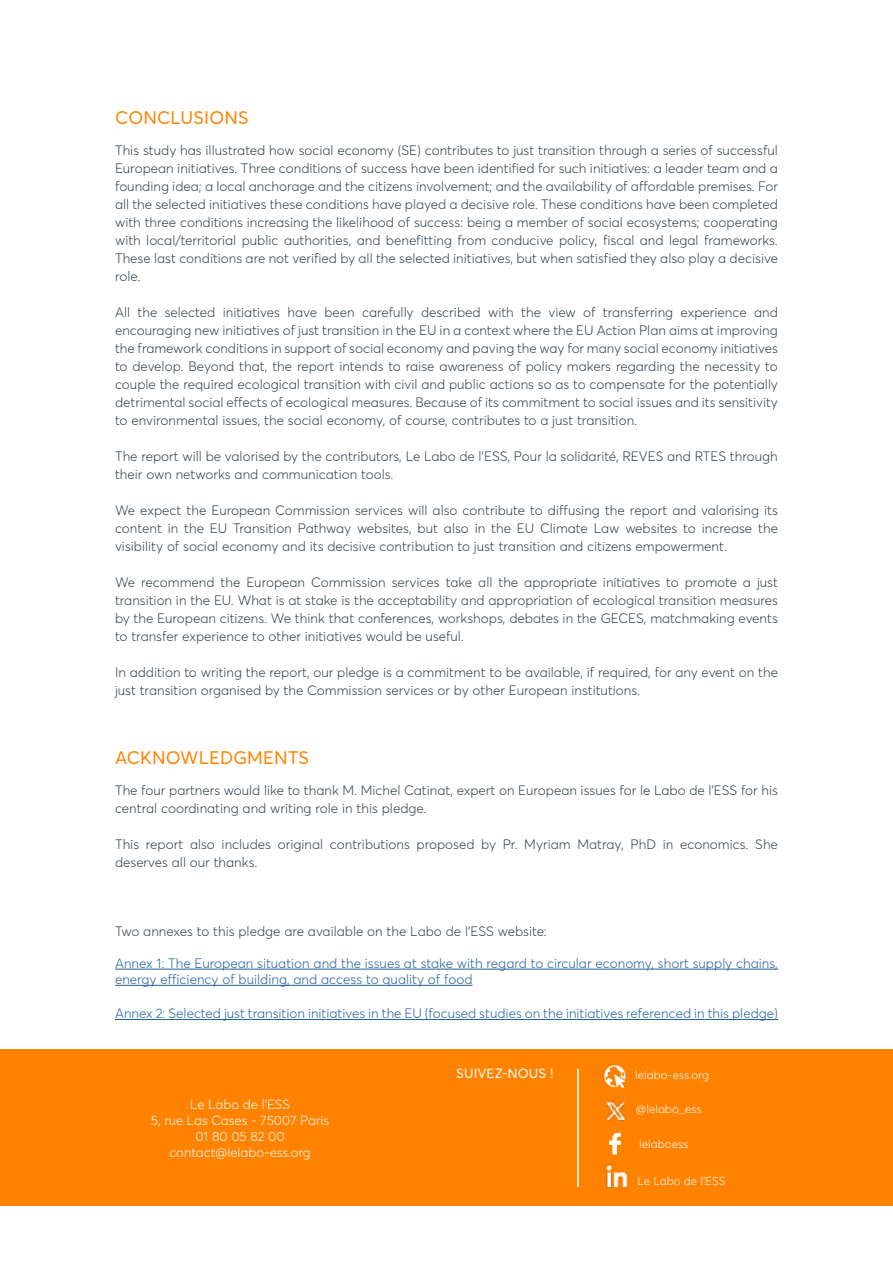
<style>
.page{position:relative;width:893px;height:1263px;background:#fff}
.page>*{position:absolute;margin:0;border:0;box-sizing:border-box;transform-origin:0 0}
.t1{font:18px "Averta Std";letter-spacing:.01em;color:#ff8300}
.t2{font:300 13.5px/18px "Averta Std";color:#303e49;text-align:justify}
.t3{font:300 13.5px/16.2px "Averta Std";color:#215e9e}
.t4{font:300 13.5px "Averta Std";color:#343f49}
.t5{font:300 13.2px/15.8px "Averta Std";color:#fff;text-align:center}
.t6{font:13.2px "Averta Std";letter-spacing:.01em;color:#fff}
.t7{font:300 11.55px "Averta Std";color:#fff}
</style>
<div class="page">
<div style="left:0;top:1049px;width:893px;height:157px;background:#ff8300"></div>
<img style="left:605px;top:1099px;width:22px;height:34px">
<hr style="left:577px;top:1069px;width:2px;height:118px;background:#fff">
<svg style="left:609px;top:1133px;width:12px;height:21px"></svg>
<svg style="left:604px;top:1065px;width:22px;height:23px"></svg>
<img style="left:605px;top:1164px;width:24px;height:25px">
<hr style="left:115px;top:969px;width:663px;height:1px;background:#215e9e">
<hr style="left:115px;top:985px;width:357px;height:1px;background:#215e9e">
<hr style="left:115px;top:1019px;width:663px;height:1px;background:#215e9e">
<h1 class="t1" style="left:115px;top:106px;width:135px">CONCLUSIONS</h1>
<p class="t2" style="left:115px;top:142px;width:664px">This study has illustrated how social economy (SE) contributes to just transition through a series of successful European initiatives. Three conditions of success have been identified for such initiatives: a leader team and a founding idea; a local anchorage and the citizens involvement; and the availability of affordable premises. For all the selected initiatives these conditions have played a decisive role. These conditions have been completed with three conditions increasing the likelihood of success: being a member of social ecosystems; cooperating with local/territorial public authorities, and benefitting from conducive policy, fiscal and legal frameworks.<br>These last conditions are not verified by all the selected initiatives, but when satisfied they also play a decisive role.</p>
<p class="t2" style="left:115px;top:303px;width:664px">All the selected initiatives have been carefully described with the view of transferring experience and encouraging new initiatives of just transition in the EU in a context where the EU Action Plan aims at improving the framework conditions in support of social economy and paving the way for many social economy initiatives to develop. Beyond that, the report intends to raise awareness of policy makers regarding the necessity to couple the required ecological transition with civil and public actions so as to compensate for the potentially detrimental social effects of ecological measures. Because of its commitment to social issues and its sensitivity to environmental issues, the social economy, of course, contributes to a just transition.</p>
<p class="t2" style="left:115px;top:447px;width:664px">The report will be valorised by the contributors, Le Labo de l’ESS, Pour la solidarité, REVES and RTES through their own networks and communication tools.</p>
<p class="t2" style="left:115px;top:501px;width:664px">We expect the European Commission services will also contribute to diffusing the report and valorising its content in the EU Transition Pathway websites, but also in the EU Climate Law websites to increase the visibility of social economy and its decisive contribution to just transition and citizens empowerment.</p>
<p class="t2" style="left:115px;top:573px;width:664px">We recommend the European Commission services take all the appropriate initiatives to promote a just transition in the EU. What is at stake is the acceptability and appropriation of ecological transition measures by the European citizens. We think that conferences, workshops, debates in the GECES, matchmaking events to transfer experience to other initiatives would be useful.</p>
<p class="t2" style="left:115px;top:663px;width:664px">In addition to writing the report, our pledge is a commitment to be available, if required, for any event on the just transition organised by the Commission services or by other European institutions.</p>
<h1 class="t1" style="left:115px;top:746px;width:196px">ACKNOWLEDGMENTS</h1>
<p class="t2" style="left:115px;top:781px;width:665px">The four partners would like to thank M. Michel Catinat, expert on European issues for le Labo de l’ESS for his central coordinating and writing role in this pledge.</p>
<p class="t2" style="left:115px;top:835px;width:664px">This report also includes original contributions proposed by Pr. Myriam Matray, PhD in economics. She deserves all our thanks.</p>
<p class="t4" style="left:115px;top:922px;width:433px">Two annexes to this pledge are available on the Labo de l’ESS website:</p>
<p class="t3" style="left:115px;top:955px;width:664px">Annex 1: The European situation and the issues at stake with regard to circular economy, short supply chains, energy efficiency of building, and access to quality of food</p>
<p class="t3" style="left:115px;top:1005px;width:664px">Annex 2: Selected just transition initiatives in the EU (focused studies on the initiatives referenced in this pledge)</p>
<p class="t5" style="left:151px;top:1096px;width:180px">Le Labo de l’ESS<br>5, rue Las Cases - 75007 Paris<br>01 80 05 82 00 contact@lelabo-ess.org</p>
<p class="t6" style="left:456px;top:1065px;width:99px">SUIVEZ-NOUS !</p>
<p class="t7" style="left:635px;top:1068px;width:75px">lelabo-ess.org</p>
<p class="t7" style="left:636px;top:1102px;width:67px">@lelabo_ess</p>
<p class="t7" style="left:639px;top:1137px;width:50px">lelaboess</p>
<p class="t7" style="left:637px;top:1173px;width:90px">Le Labo de l’ESS</p>
</div>
